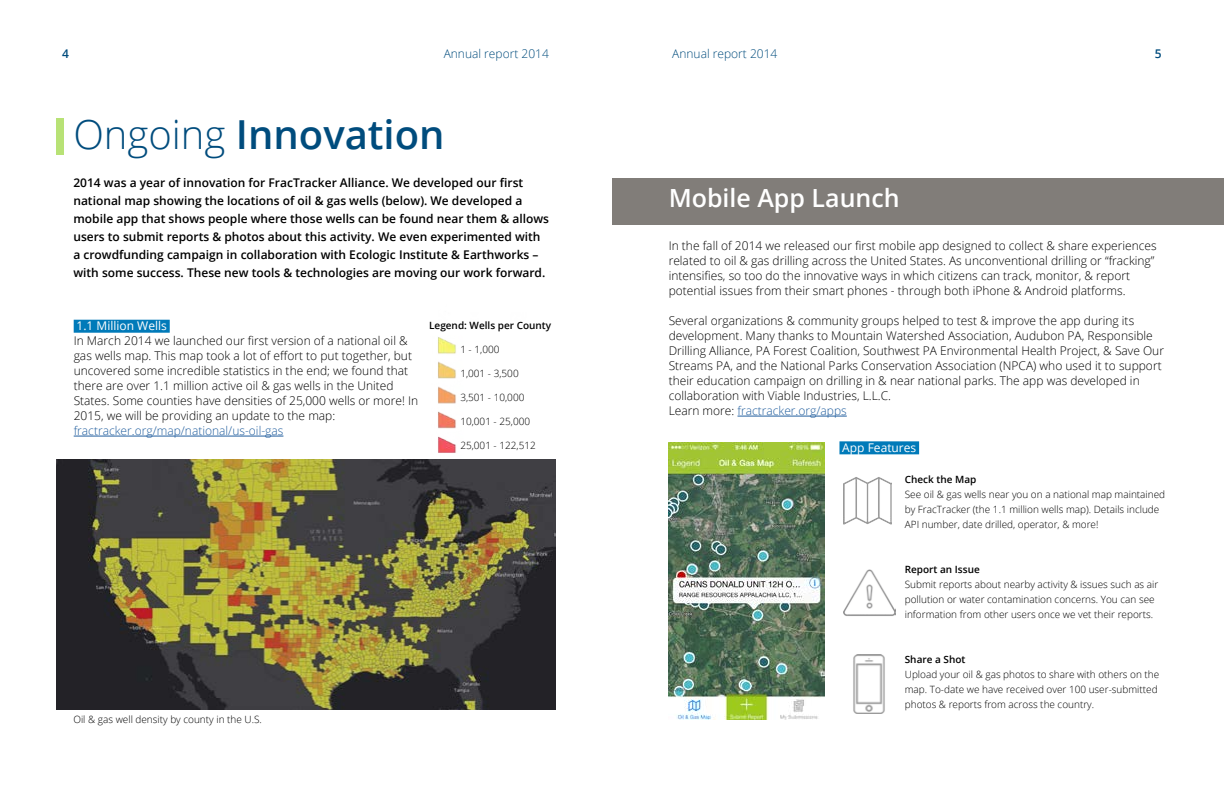
<style>
.page{position:relative;width:1224px;height:792px;background:#fff}
.page>*{position:absolute;margin:0;border:0;box-sizing:border-box;transform-origin:0 0}
.t1{font:600 40px "Open Sans";color:#004c7d}
.t2{font:600 25px "Open Sans";color:#fff}
.t3{font:300 12px/15px "Open Sans";color:#000}
.t4{font:600 12px/18px "Open Sans";color:#000}
.t5{font:300 12px "Open Sans";color:#215e9e}
.t6{font:300 12px "Open Sans";color:#004c7d}
.t7{font:12px "Open Sans";color:#fff}
.t8{font:600 12px "Open Sans";color:#004c7d}
.t9{font:300 10px/15px "Open Sans";color:#000}
.t10{font:600 10px "Open Sans";color:#000}
.s1{font-weight:300}
.s2{color:#215e9e}
</style>
<div class="page">
<div style="left:56px;top:119px;width:8px;height:36px;background:#b8e276"></div>
<div style="left:74px;top:320px;width:96px;height:13px;background:#007ab9"></div>
<hr style="left:74px;top:436px;width:209px;height:1px;background:#215e9e">
<div style="left:612px;top:178px;width:612px;height:47px;background:#817d79"></div>
<hr style="left:738px;top:416px;width:109px;height:1px;background:#215e9e">
<img style="left:57px;top:459px;width:498px;height:251px">
<img style="left:669px;top:443px;width:156px;height:277px">
<img style="left:844px;top:477px;width:48px;height:48px">
<div style="left:839px;top:441px;width:80px;height:13px;background:#007ab9"></div>
<img style="left:843px;top:569px;width:52px;height:47px">
<img style="left:853px;top:655px;width:32px;height:58px">
<img style="left:438px;top:337px;width:18px;height:116px">
<p class="t8" style="left:62px;top:45px;width:8px">4</p>
<p class="t6" style="left:444px;top:45px;width:107px">Annual report 2014</p>
<p class="t6" style="left:672px;top:45px;width:107px">Annual report 2014</p>
<p class="t8" style="left:1155px;top:45px;width:8px">5</p>
<h1 class="t1" style="left:73px;top:107px;width:373px"><span class="s1">Ongoing</span> Innovation</h1>
<p class="t4" style="left:73px;top:174px;width:477px">2014 was a year of innovation for FracTracker Alliance. We developed our first national map showing the locations of oil &amp; gas wells (below). We developed a mobile app that shows people where those wells can be found near them &amp; allows users to submit reports &amp; photos about this activity. We even experimented with a crowdfunding campaign in collaboration with Ecologic Institute &amp; Earthworks – with some success. These new tools &amp; technologies are moving our work forward.</p>
<p class="t7" style="left:77px;top:318px;width:92px">1.1 Million Wells</p>
<p class="t3" style="left:74px;top:333px;width:346px">In March 2014 we launched our first version of a national oil &amp; gas wells map. This map took a lot of effort to put together, but uncovered some incredible statistics in the end; we found that there are over 1.1 million active oil &amp; gas wells in the United States. Some counties have densities of 25,000 wells or more! In 2015, we will be providing an update to the map:</p>
<p class="t5" style="left:74px;top:423px;width:211px">fractracker.org/map/national/us-oil-gas</p>
<p class="t10" style="left:429px;top:318px;width:124px">Legend: Wells per County</p>
<p class="t9" style="left:460px;top:341px;width:41px">1 - 1,000</p>
<p class="t9" style="left:460px;top:365px;width:60px">1,001 - 3,500</p>
<p class="t9" style="left:460px;top:389px;width:66px">3,501 - 10,000</p>
<p class="t9" style="left:460px;top:413px;width:71px">10,001 - 25,000</p>
<p class="t9" style="left:460px;top:437px;width:77px">25,001 - 122,512</p>
<p class="t9" style="left:73px;top:712px;width:190px">Oil &amp; gas well density by county in the U.S.</p>
<h2 class="t2" style="left:669px;top:181px;width:232px">Mobile App Launch</h2>
<p class="t3" style="left:669px;top:238px;width:490px">In the fall of 2014 we released our first mobile app designed to collect &amp; share experiences related to oil &amp; gas drilling across the United States. As unconventional drilling or “fracking” intensifies, so too do the innovative ways in which citizens can track, monitor, &amp; report potential issues from their smart phones - through both iPhone &amp; Android platforms.</p>
<p class="t3" style="left:669px;top:313px;width:497px">Several organizations &amp; community groups helped to test &amp; improve the app during its development. Many thanks to Mountain Watershed Association, Audubon PA, Responsible Drilling Alliance, PA Forest Coalition, Southwest PA Environmental Health Project, &amp; Save Our Streams PA, and the National Parks Conservation Association (NPCA) who used it to support their education campaign on drilling in &amp; near national parks. The app was developed in collaboration with Viable Industries, L.L.C.<br>Learn more: <span class="s2">fractracker.org/apps</span></p>
<p class="t7" style="left:842px;top:439px;width:75px">App Features</p>
<p class="t10" style="left:905px;top:473px;width:73px">Check the Map</p>
<p class="t9" style="left:905px;top:487px;width:262px">See oil &amp; gas wells near you on a national map maintained by FracTracker (the 1.1 million wells map). Details include<br>API number, date drilled, operator, &amp; more!</p>
<p class="t10" style="left:905px;top:563px;width:76px">Report an Issue</p>
<p class="t9" style="left:905px;top:577px;width:255px">Submit reports about nearby activity &amp; issues such as air pollution or water contamination concerns. You can see information from other users once we vet their reports.</p>
<p class="t10" style="left:905px;top:653px;width:62px">Share a Shot</p>
<p class="t9" style="left:905px;top:667px;width:256px">Upload your oil &amp; gas photos to share with others on the map. To-date we have received over 100 user-submitted photos &amp; reports from across the country.</p>
</div>
